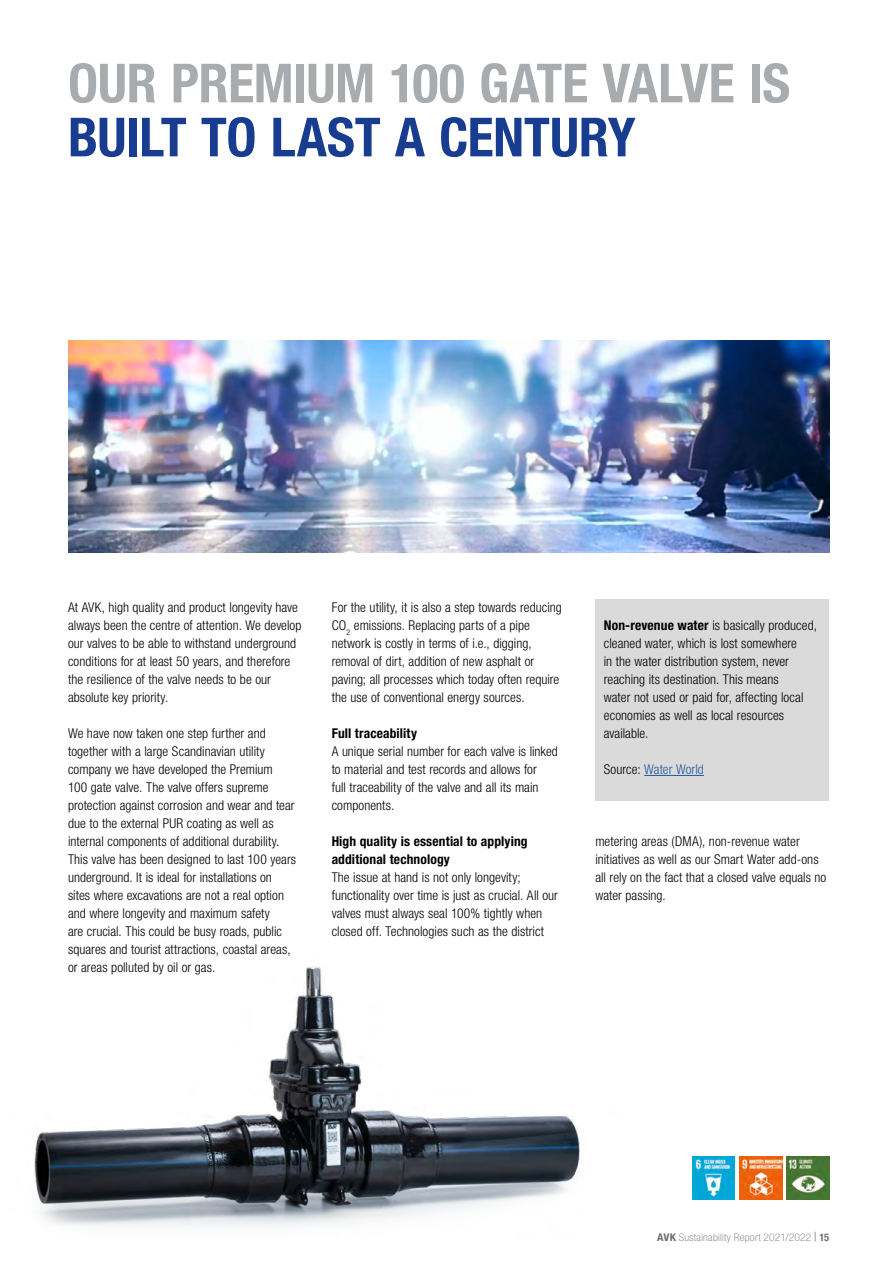
<style>
.page{position:relative;width:893px;height:1263px;background:#fff}
.page>*{position:absolute;margin:0;border:0;box-sizing:border-box;transform-origin:0 0}
.t1{font:700 condensed 54px "Helvetica Neue LT Pro";letter-spacing:-.01em;color:#a9acae}
.t2{font:700 condensed 54px "Helvetica Neue LT Pro";letter-spacing:-.01em;color:#183d90}
.t3{font:300 condensed 13.5px/18px "Helvetica Neue LT Pro";letter-spacing:.005em;color:#000}
.t4{font:700 condensed 13.5px/18px "Helvetica Neue LT Pro";letter-spacing:.01em;color:#000}
.t5{font:300 condensed 13.5px "Helvetica Neue LT Pro";letter-spacing:.005em;color:#245a9c}
.t6{font:100 condensed 10.5px "Helvetica Neue LT Pro";letter-spacing:.02em;color:#6f6f6e;scale:1.1 1}
.s1{font-weight:700}
.s2{color:#000}
.s3{font-family:"Times New Roman";font-weight:700;font-stretch:normal}
</style>
<div class="page">
<img style="left:68px;top:340px;width:761px;height:213px">
<img style="left:34px;top:966px;width:546px;height:261px">
<img style="left:740px;top:1157px;width:42px;height:42px">
<img style="left:787px;top:1157px;width:42px;height:42px">
<img style="left:692px;top:1157px;width:42px;height:42px">
<div style="left:595px;top:600px;width:234px;height:201px;background:#dadada"></div>
<hr style="left:644px;top:775px;width:60px;height:1px;background:#245a9c">
<h1 class="t1" style="left:68px;top:50px;width:724px">OUR PREMIUM 100 GATE VALVE IS</h1>
<h1 class="t2" style="left:68px;top:104px;width:569px">BUILT TO LAST A CENTURY</h1>
<p class="t3" style="left:68px;top:598px;width:235px">At AVK, high quality and product longevity have always been the centre of attention. We develop our valves to be able to withstand underground conditions for at least 50 years, and therefore the resilience of the valve needs to be our absolute key priority.</p>
<p class="t3" style="left:68px;top:724px;width:230px">We have now taken one step further and together with a large Scandinavian utility company we have developed the Premium<br>100 gate valve. The valve offers supreme protection against corrosion and wear and tear due to the external PUR coating as well as internal components of additional durability.<br>This valve has been designed to last 100 years underground. It is ideal for installations on sites where excavations are not a real option and where longevity and maximum safety<br>are crucial. This could be busy roads, public squares and tourist attractions, coastal areas, or areas polluted by oil or gas.</p>
<p class="t3" style="left:332px;top:598px;width:232px">For the utility, it is also a step towards reducing CO<sub>2</sub> emissions. Replacing parts of a pipe network is costly in terms of i.e., digging, removal of dirt, addition of new asphalt or paving; all processes which today often require the use of conventional energy sources.</p>
<p class="t4" style="left:332px;top:724px;width:87px">Full traceability</p>
<p class="t3" style="left:332px;top:742px;width:228px">A unique serial number for each valve is linked to material and test records and allows for<br>full traceability of the valve and all its main components.</p>
<p class="t4" style="left:332px;top:832px;width:197px">High quality is essential to applying additional technology</p>
<p class="t3" style="left:332px;top:868px;width:228px">The issue at hand is not only longevity; functionality over time is just as crucial. All our valves must always seal 100% tightly when closed off. Technologies such as the district</p>
<p class="t3" style="left:604px;top:616px;width:215px"><span class="s1">Non-revenue water</span> is basically produced, cleaned water, which is lost somewhere<br>in the water distribution system, never reaching its destination. This means<br>water not used or paid for, affecting local economies as well as local resources available.</p>
<p class="t5" style="left:604px;top:761px;width:102px"><span class="s2">Source:</span> Water World</p>
<p class="t3" style="left:595px;top:832px;width:233px">metering areas (DMA), non-revenue water initiatives as well as our Smart Water add-ons all rely on the fact that a closed valve equals no water passing.</p>
<p class="t6" style="left:657px;top:1231px;width:158px"><span class="s1">AVK</span> Sustainability Report 2021/2022 <span class="s3">|</span> <span class="s1">15</span></p>
</div>
